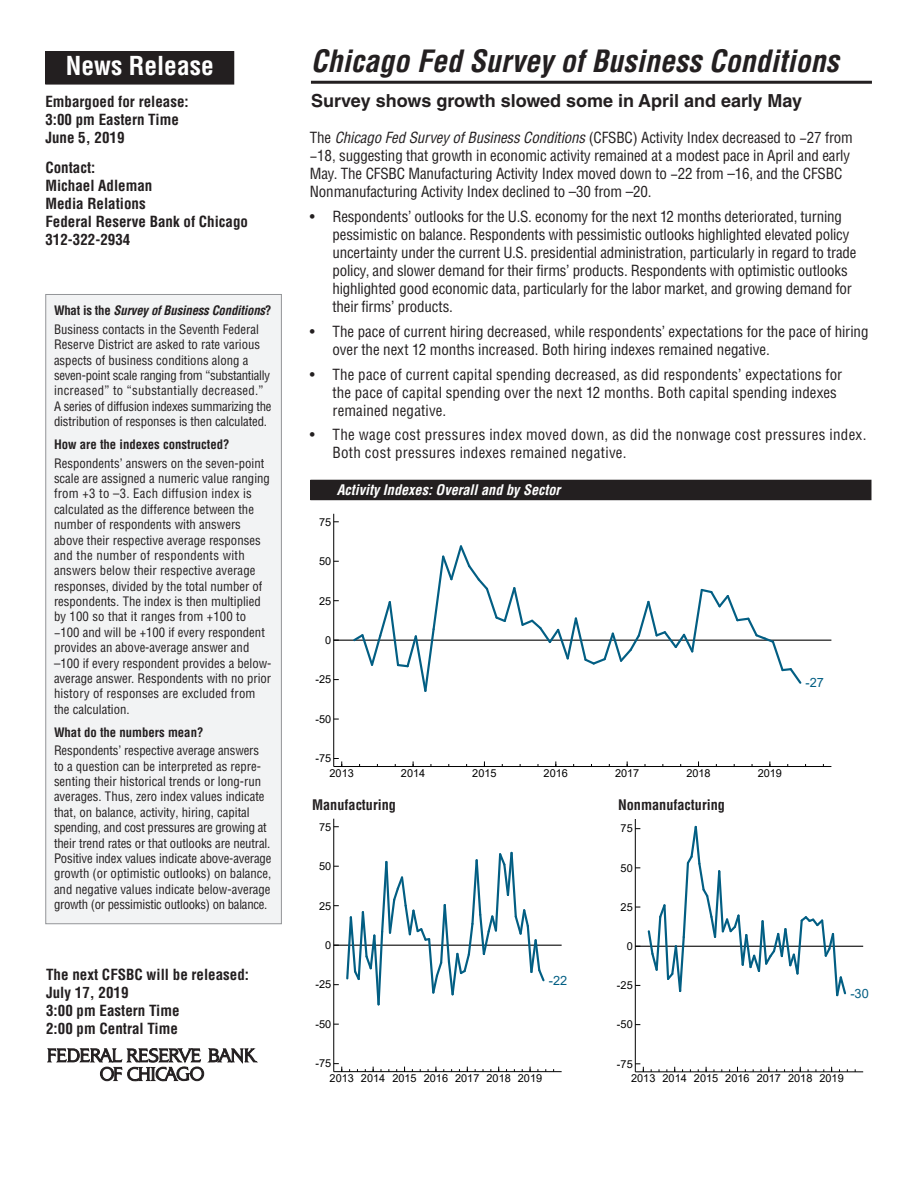
<style>
.page{position:relative;width:918px;height:1188px;background:#fff}
.page>*{position:absolute;margin:0;border:0;box-sizing:border-box;transform-origin:0 0}
.Chicago_Fed_Title{font:italic 700 condensed 30px "Helvetica LT Std";color:#231f20}
.News_Release{font:700 condensed 25.5px "Helvetica LT Std";color:#fff}
.Sub_Title{font:700 18px "Helvetica LT Std";color:#231f20}
.Page_1_bullet_points{font:condensed 15px/18px "Helvetica LT Std";letter-spacing:-.005em;color:#231f20}
.Page_1_body_text{font:condensed 15px/18px "Helvetica LT Std";letter-spacing:-.01em;color:#231f20}
.Contact_info-New_rel{font:700 condensed 15px "Helvetica LT Std";color:#231f20}
.Page_1_bullet_points-2{font:condensed 15px/18px "Helvetica LT Std";letter-spacing:.02em;color:#231f20}
.Chart_titles_page_1{font:italic 700 condensed 14.25px "Helvetica LT Std";color:#fff}
.First_page_subheads{font:700 condensed 14.25px "Helvetica LT Std";color:#231f20}
.Box_text_First_page{font:condensed 12.75px/15.3px "Helvetica LT Std";color:#231f20}
.Box_text_First_page-2{font:700 condensed 12.75px "Helvetica LT Std";color:#231f20}
.Box_text_First_page-3{font:italic 700 condensed 12.75px "Helvetica LT Std";letter-spacing:-.015em;color:#231f20}
.t1{font:12.75px "Arial";color:#025e83}
.t2{font:10.95px "Arial";color:#000}
.s1{font-style:normal}
.s2{font-style:italic}
</style>
<div class="page">
<hr style="left:311px;top:81px;width:561px;height:3px;background:#231f20">
<div style="left:46px;top:294px;width:236px;height:630px;background:#f2f3f4;border:1px solid #939598"></div>
<div style="left:46px;top:52px;width:188px;height:32px;background:#231f20"></div>
<div style="left:45px;top:51px;width:189px;height:33px;border:1px solid #231f20"></div>
<svg style="left:47px;top:1048px;width:211px;height:33px"></svg>
<div style="left:311px;top:480px;width:560px;height:20px;background:#231f20"></div>
<hr style="left:334px;top:640px;width:497px;height:1px;background:#000">
<svg style="left:351px;top:545px;width:348px;height:147px"></svg>
<svg style="left:699px;top:588px;width:104px;height:96px"></svg>
<hr style="left:333px;top:514px;width:1px;height:253px;background:#000">
<hr style="left:334px;top:766px;width:497px;height:1px;background:#000">
<svg style="left:334px;top:758px;width:8px;height:8px"></svg>
<div style="left:334px;top:819px;width:228px;height:253px;border:1px solid #fff"></div>
<hr style="left:334px;top:945px;width:228px;height:1px;background:#000">
<svg style="left:345px;top:851px;width:201px;height:155px"></svg>
<hr style="left:333px;top:819px;width:1px;height:253px;background:#000">
<hr style="left:334px;top:1071px;width:228px;height:1px;background:#000">
<svg style="left:334px;top:1063px;width:8px;height:9px"></svg>
<hr style="left:635px;top:946px;width:228px;height:1px;background:#000">
<svg style="left:646px;top:825px;width:202px;height:172px"></svg>
<hr style="left:635px;top:819px;width:1px;height:253px;background:#000">
<hr style="left:635px;top:1071px;width:228px;height:1px;background:#000">
<svg style="left:635px;top:1063px;width:9px;height:9px"></svg>
<p class="News_Release" style="left:66px;top:50px;width:150px">News Release</p>
<p class="Contact_info-New_rel" style="left:45px;top:93px;width:145px">Embargoed for release:</p>
<p class="Contact_info-New_rel" style="left:45px;top:111px;width:135px">3:00 pm Eastern Time</p>
<p class="Contact_info-New_rel" style="left:45px;top:129px;width:81px">June 5, 2019</p>
<p class="Contact_info-New_rel" style="left:45px;top:159px;width:52px">Contact:</p>
<p class="Contact_info-New_rel" style="left:45px;top:177px;width:109px">Michael Adleman</p>
<p class="Contact_info-New_rel" style="left:45px;top:195px;width:102px">Media Relations</p>
<p class="Contact_info-New_rel" style="left:45px;top:213px;width:204px">Federal Reserve Bank of Chicago</p>
<p class="Contact_info-New_rel" style="left:45px;top:231px;width:86px">312-322-2934</p>
<p class="Box_text_First_page-3" style="left:54px;top:303px;width:219px"><span class="s1">What is the</span> Survey of Business Conditions<span class="s1">?</span></p>
<p class="Box_text_First_page" style="left:54px;top:322px;width:219px">Business contacts in the Seventh Federal Reserve District are asked to rate various aspects of business conditions along a seven-point scale ranging from “substantially increased” to “substantially decreased.” A series of diffusion indexes summarizing the distribution of responses is then calculated.</p>
<p class="Box_text_First_page-2" style="left:54px;top:436px;width:177px">How are the indexes constructed?</p>
<p class="Box_text_First_page" style="left:54px;top:455px;width:219px">Respondents’ answers on the seven-point scale are assigned a numeric value ranging from +3 to –3. Each diffusion index is calculated as the difference between the number of respondents with answers above their respective average responses and the number of respondents with answers below their respective average responses, divided by the total number of respondents. The index is then multiplied by 100 so that it ranges from +100 to −100 and will be +100 if every respondent provides an above-average answer and –100 if every respondent provides a below&shy;average answer. Respondents with no prior history of responses are excluded from the calculation.</p>
<p class="Box_text_First_page-2" style="left:54px;top:724px;width:151px">What do the numbers mean?</p>
<p class="Box_text_First_page" style="left:54px;top:743px;width:219px">Respondents’ respective average answers to a question can be interpreted as repre&shy;senting their historical trends or long-run averages. Thus, zero index values indicate that, on balance, activity, hiring, capital spending, and cost pressures are growing at their trend rates or that outlooks are neutral.<br>Positive index values indicate above-average growth (or optimistic outlooks) on balance, and negative values indicate below-average growth (or pessimistic outlooks) on balance.</p>
<p class="Contact_info-New_rel" style="left:46px;top:965px;width:204px">The next CFSBC will be released:</p>
<p class="Contact_info-New_rel" style="left:46px;top:983px;width:84px">July 17, 2019</p>
<p class="Contact_info-New_rel" style="left:46px;top:1001px;width:135px">3:00 pm Eastern Time</p>
<p class="Contact_info-New_rel" style="left:46px;top:1019px;width:133px">2:00 pm Central Time</p>
<p class="Chicago_Fed_Title" style="left:311px;top:42px;width:530px">Chicago Fed Survey of Business Conditions</p>
<p class="Sub_Title" style="left:311px;top:90px;width:493px">Survey shows growth slowed some in April and early May</p>
<p class="Page_1_body_text" style="left:310px;top:129px;width:545px">The <span class="s2">Chicago Fed Survey of Business Conditions</span> (CFSBC) Activity Index decreased to −27 from −18, suggesting that growth in economic activity remained at a modest pace in April and early May. The CFSBC Manufacturing Activity Index moved down to −22 from –16, and the CFSBC Nonmanufacturing Activity Index declined to –30 from –20.</p>
<p class="Page_1_bullet_points" style="left:332px;top:208px;width:526px;text-indent:-22px">• Respondents’ outlooks for the U.S. economy for the next 12 months deteriorated, turning pessimistic on balance. Respondents with pessimistic outlooks highlighted elevated policy uncertainty under the current U.S. presidential administration, particularly in regard to trade policy, and slower demand for their firms’ products. Respondents with optimistic outlooks highlighted good economic data, particularly for the labor market, and growing demand for their firms’ products.</p>
<p class="Page_1_bullet_points" style="left:332px;top:322px;width:538px;text-indent:-22px">• The pace of current hiring decreased, while respondents’ expectations for the pace of hiring over the next 12 months increased. Both hiring indexes remained negative.</p>
<p class="Page_1_bullet_points" style="left:332px;top:365px;width:511px;text-indent:-22px">• The pace of current capital spending decreased, as did respondents’ expectations for the pace of capital spending over the next 12 months. Both capital spending indexes remained negative.</p>
<p class="Page_1_bullet_points-2" style="left:332px;top:426px;width:535px;text-indent:-22px">• The wage cost pressures index moved down, as did the nonwage cost pressures index.<br>Both cost pressures indexes remained negative.</p>
<p class="Chart_titles_page_1" style="left:337px;top:481px;width:225px">Activity Indexes: Overall and by Sector</p>
<p class="t2" style="left:319px;top:514px;width:14px">75</p>
<p class="t2" style="left:319px;top:554px;width:14px">50</p>
<p class="t2" style="left:319px;top:593px;width:14px">25</p>
<p class="t2" style="left:325px;top:633px;width:8px">0</p>
<p class="t2" style="left:315px;top:672px;width:17px">-25</p>
<p class="t2" style="left:315px;top:711px;width:17px">-50</p>
<p class="t2" style="left:315px;top:751px;width:17px">-75</p>
<p class="t2" style="left:330px;top:765px;width:26px">2013</p>
<p class="t2" style="left:401px;top:765px;width:26px">2014</p>
<p class="t2" style="left:472px;top:765px;width:26px">2015</p>
<p class="t2" style="left:544px;top:765px;width:26px">2016</p>
<p class="t2" style="left:615px;top:765px;width:26px">2017</p>
<p class="t2" style="left:686px;top:765px;width:26px">2018</p>
<p class="t2" style="left:758px;top:765px;width:26px">2019</p>
<p class="First_page_subheads" style="left:312px;top:796px;width:85px">Manufacturing</p>
<p class="First_page_subheads" style="left:618px;top:796px;width:108px">Nonmanufacturing</p>
<p class="t2" style="left:319px;top:819px;width:14px">75</p>
<p class="t2" style="left:621px;top:821px;width:14px">75</p>
<p class="t2" style="left:319px;top:859px;width:14px">50</p>
<p class="t2" style="left:621px;top:860px;width:14px">50</p>
<p class="t2" style="left:319px;top:898px;width:14px">25</p>
<p class="t2" style="left:621px;top:899px;width:14px">25</p>
<p class="t2" style="left:325px;top:938px;width:8px">0</p>
<p class="t2" style="left:627px;top:939px;width:8px">0</p>
<p class="t2" style="left:315px;top:977px;width:17px">-25</p>
<p class="t1" style="left:549px;top:971px;width:20px">-22</p>
<p class="t2" style="left:617px;top:978px;width:17px">-25</p>
<p class="t2" style="left:315px;top:1017px;width:17px">-50</p>
<p class="t2" style="left:617px;top:1017px;width:17px">-50</p>
<p class="t2" style="left:315px;top:1056px;width:17px">-75</p>
<p class="t2" style="left:617px;top:1056px;width:17px">-75</p>
<p class="t1" style="left:806px;top:674px;width:20px">-27</p>
<p class="t1" style="left:850px;top:984px;width:20px">-30</p>
<p class="t2" style="left:330px;top:1070px;width:214px">2013 2014 2015 2016 2017 2018 2019</p>
<p class="t2" style="left:631px;top:1071px;width:214px">2013 2014 2015 2016 2017 2018 2019</p>
</div>
